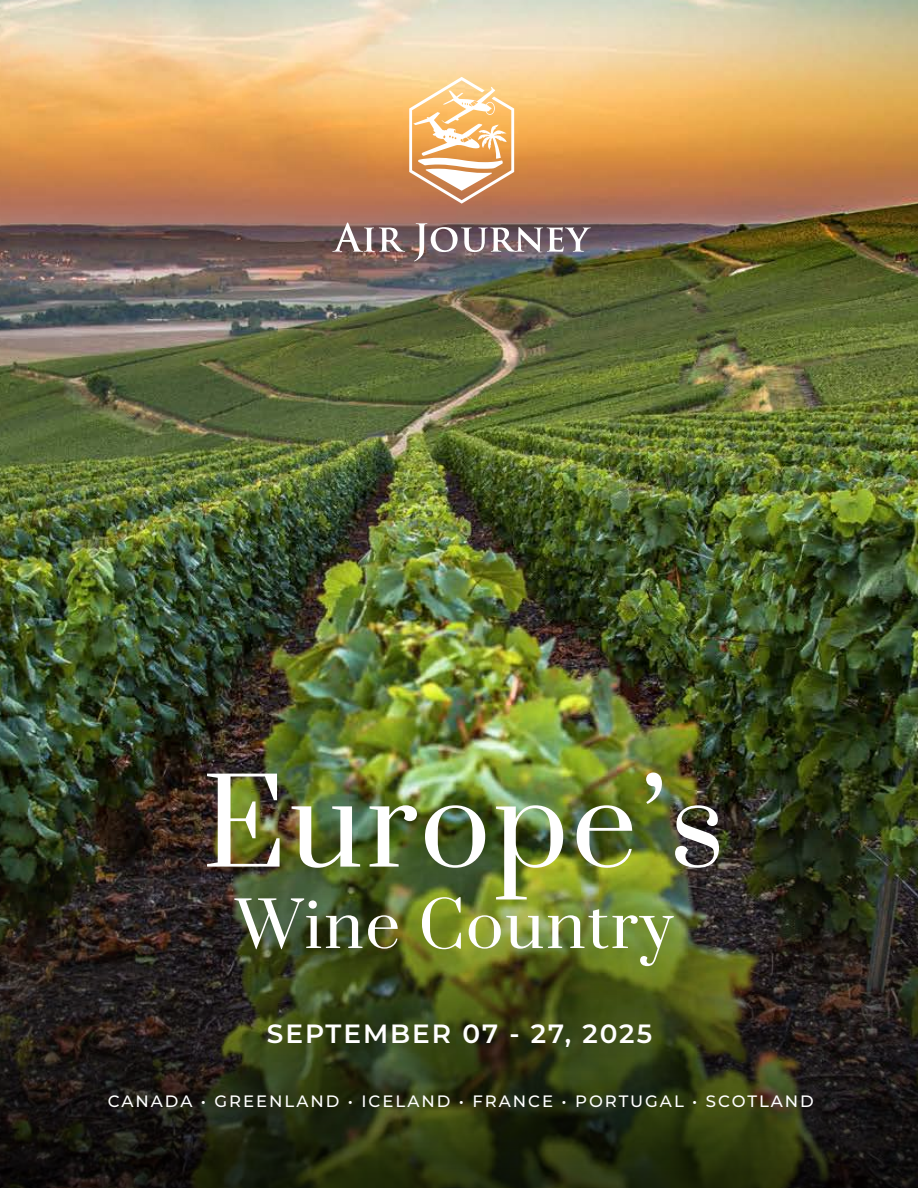
<style>
.page{position:relative;width:918px;height:1188px;background:#fff}
.page>*{position:absolute;margin:0;border:0;box-sizing:border-box;transform-origin:0 0}
.t1{font:116.25px "Prata";letter-spacing:.03em;color:#fff}
.t2{font:61.95px "Prata";letter-spacing:.03em;color:#fff}
.t3{font:600 26.4px "Montserrat";letter-spacing:.075em;color:#fff}
.t4{font:500 16.5px "Montserrat";letter-spacing:.12em;color:#fff}
</style>
<div class="page">
<img style="left:0;top:0;width:918px;height:776px">
<img style="left:0;top:776px;width:918px;height:412px">
<svg style="left:409px;top:77px;width:105px;height:127px"></svg>
<svg style="left:332px;top:222px;width:73px;height:30px"></svg>
<img style="left:414px;top:223px;width:177px;height:38px">
<h1 class="t1" style="left:202px;top:727px;width:524px">Europe’s</h1>
<h2 class="t2" style="left:236px;top:874px;width:439px">Wine Country</h2>
<h3 class="t3" style="left:267px;top:1014px;width:387px">SEPTEMBER 07 - 27, 2025</h3>
<p class="t4" style="left:108px;top:1090px;width:708px">CANADA • GREENLAND • ICELAND • FRANCE • PORTUGAL • SCOTLAND</p>
</div>
